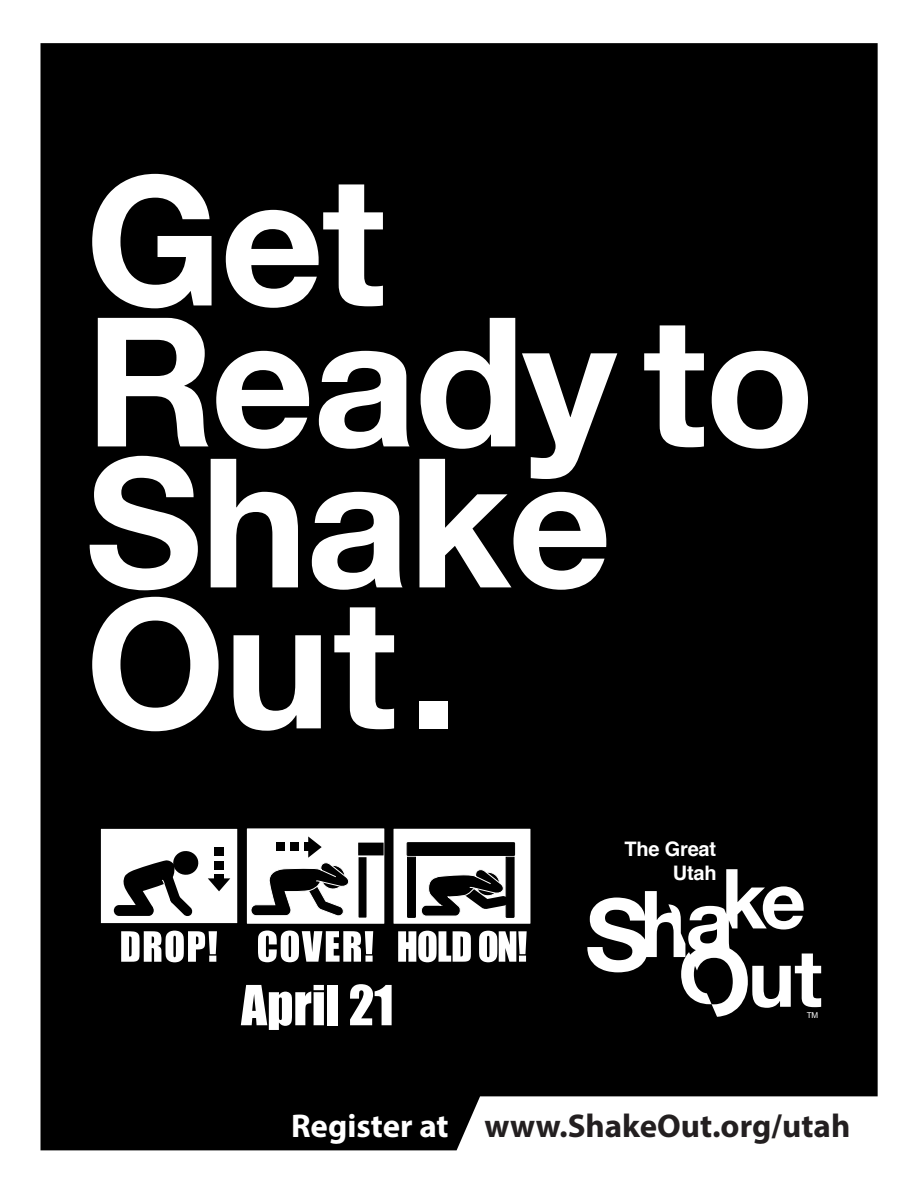
<style>
.page{position:relative;width:908px;height:1190px;background:#fff}
.page>*{position:absolute;margin:0;border:0;box-sizing:border-box;transform-origin:0 0}
.t1{font:700 180px/141px "Helvetica Neue";letter-spacing:-.01em;color:#fff}
.t2{font:51px "Impact";color:#fff}
.t3{font:700 33px "Myriad Pro";color:#231f20}
.t4{font:700 19.95px/24px "Helvetica";letter-spacing:-.01em;color:#fff;text-align:right}
.t5{font:8.1px "Arial";color:#fff}
.s1{color:#fff}
</style>
<div class="page">
<div style="left:40px;top:43px;width:837px;height:1107px;background:#000"></div>
<svg style="left:587px;top:869px;width:234px;height:148px"></svg>
<div style="left:99px;top:827px;width:140px;height:142px;background:#000;border-radius:2px"></div>
<div style="left:100px;top:828px;width:138px;height:95px;background:#fff"></div>
<div style="left:100px;top:828px;width:138px;height:96px;border:1px solid #000"></div>
<svg style="left:121px;top:930px;width:96px;height:32px"></svg>
<div style="left:114px;top:905px;width:40px;height:11px;background:#000;border-radius:5px"></div>
<svg style="left:123px;top:851px;width:76px;height:65px"></svg>
<div style="left:215px;top:874px;width:9px;height:8px;background:#000"></div>
<svg style="left:208px;top:878px;width:22px;height:13px"></svg>
<div style="left:215px;top:861px;width:9px;height:8px;background:#000"></div>
<div style="left:215px;top:847px;width:9px;height:9px;background:#000"></div>
<div style="left:246px;top:827px;width:140px;height:142px;background:#000;border-radius:2px"></div>
<div style="left:247px;top:828px;width:137px;height:96px;background:#fff"></div>
<svg style="left:258px;top:930px;width:115px;height:32px"></svg>
<div style="left:358px;top:842px;width:26px;height:13px;background:#000"></div>
<svg style="left:358px;top:857px;width:8px;height:60px"></svg>
<svg style="left:251px;top:836px;width:98px;height:80px"></svg>
<div style="left:392px;top:827px;width:140px;height:142px;background:#000;border-radius:2px"></div>
<div style="left:393px;top:829px;width:137px;height:95px;background:#fff"></div>
<svg style="left:398px;top:930px;width:73px;height:32px"></svg>
<svg style="left:479px;top:930px;width:48px;height:32px;background:#bebebe"></svg>
<div style="left:407px;top:842px;width:107px;height:13px;background:#000"></div>
<div style="left:407px;top:842px;width:108px;height:13px;border:1px solid #000"></div>
<svg style="left:407px;top:857px;width:107px;height:60px"></svg>
<h1 class="t1" style="left:85px;top:175px;width:731px">Get<br>Ready to<br>Shake<br>Out.</h1>
<h2 class="t2" style="left:241px;top:965px;width:154px">April 21</h2>
<p class="t4" style="left:624px;top:837px;width:94px">The Great<br>Utah</p>
<p class="t5" style="left:807px;top:1009px;width:13px">TM</p>
<p class="t3" style="left:291px;top:1104px;width:561px"><span class="s1">Register at</span> www.ShakeOut.org/utah</p>
</div>
